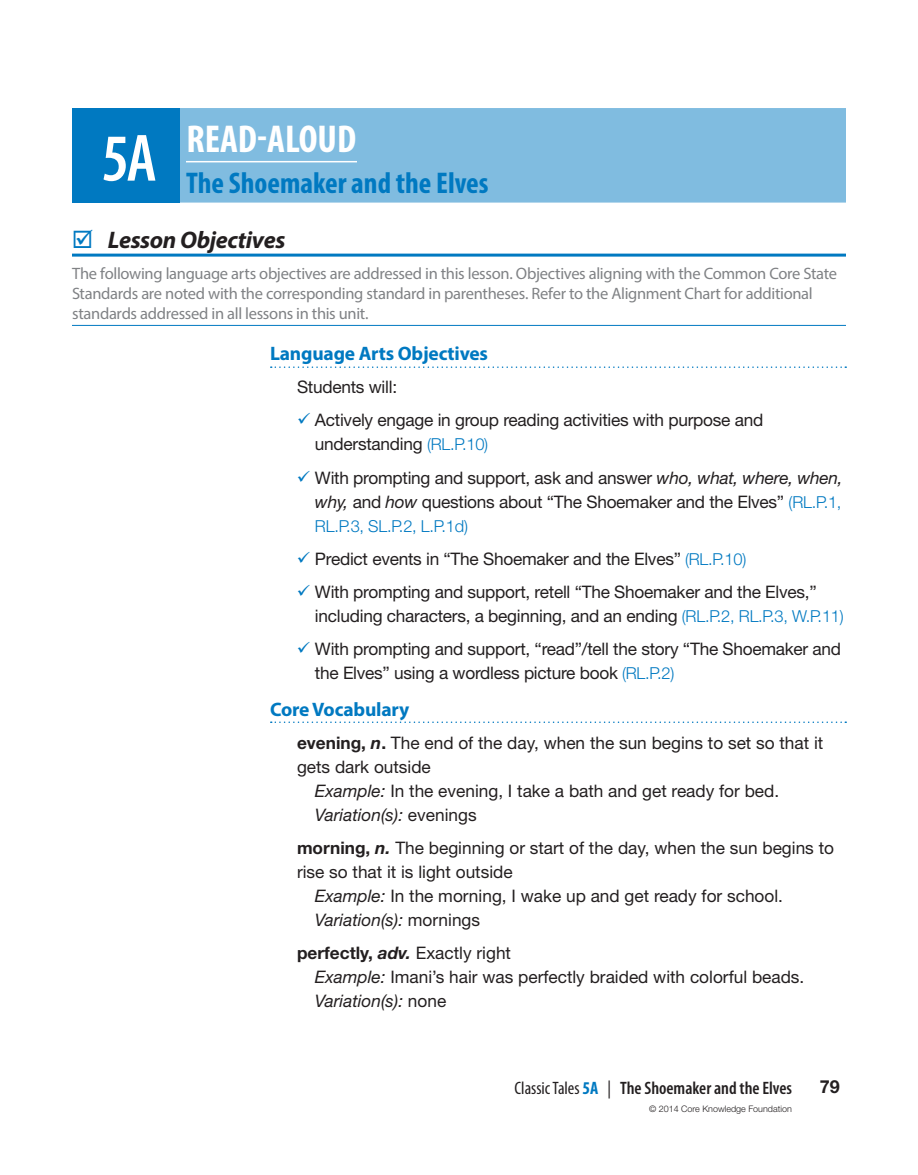
<style>
.page{position:relative;width:918px;height:1175px;background:#fff}
.page>*{position:absolute;margin:0;border:0;box-sizing:border-box;transform-origin:0 0}
.t1{font:700 condensed 39px "Myriad Pro";color:#fff}
.t2{font:700 condensed 30px "Myriad Pro";color:#0079c1}
.t3{font:italic 700 24px "Myriad Pro";letter-spacing:-.015em;color:#231f20}
.t4{font:700 19.5px "Myriad Pro";letter-spacing:-.01em;color:#0079c1}
.t5{font:600 condensed 18px "Myriad Pro";color:#231f20}
.t6{font:700 18px "Helvetica Neue LT Std";color:#231f20}
.t7{font:17.25px/33px "Helvetica Neue LT Std";letter-spacing:-.015em;color:#231f20}
.t8{font:italic 17.25px "Helvetica Neue LT Std";color:#231f20}
.t9{font:16.5px/19.8px "Myriad Pro";letter-spacing:-.02em;color:#808285}
.t10{font:300 16.5px "Helvetica Neue LT Std";color:#0079c1}
.t11{font:300 9px "Helvetica Neue LT Std";color:#231f20}
.s1{font-weight:600;font-size:67.5px}
.s2{font-weight:300;font-size:16.5px;color:#0079c1}
.s3{font-style:italic}
.s4{font-weight:700}
.s5{font-weight:700;font-style:italic}
.s6{font-style:normal}
.s7{font-weight:400}
.s8{font-weight:700;color:#0079c1}
</style>
<div class="page">
<hr style="left:72px;top:254px;width:774px;height:2px;background:#0079c1">
<hr style="left:72px;top:325px;width:774px;height:1px;background:#0079c1">
<svg style="left:271px;top:366px;width:575px;height:2px"></svg>
<svg style="left:271px;top:721px;width:575px;height:2px"></svg>
<div style="left:72px;top:108px;width:108px;height:94px;background:#0079c1"></div>
<div style="left:180px;top:108px;width:666px;height:94px;background:#80bce0"></div>
<hr style="left:186px;top:161px;width:171px;height:1px;background:#fff">
<h1 class="t1" style="left:102px;top:115px;width:256px"><span class="s1">5A</span> READ-ALOUD</h1>
<h2 class="t2" style="left:186px;top:164px;width:304px">The Shoemaker and the Elves</h2>
<h3 class="t3" style="left:108px;top:224px;width:179px">Lesson Objectives</h3>
<p class="t9" style="left:72px;top:264px;width:767px">The following language arts objectives are addressed in this lesson. Objectives aligning with the Common Core State<br>Standards are noted with the corresponding standard in parentheses. Refer to the Alignment Chart for additional standards addressed in all lessons in this unit.</p>
<p class="t4" style="left:270px;top:341px;width:220px">Language Arts Objectives</p>
<p class="t7" style="left:315px;top:370px;width:450px;text-indent:-18px">Students will:<br>Actively engage in group reading activities with purpose and</p>
<p class="t7" style="left:315px;top:427px;width:529px">understanding <span class="s2">(RL.P.10)<br></span>With prompting and support, ask and answer <span class="s3">who, what, where, when,</span></p>
<p class="t7" style="left:315px;top:484px;width:528px"><span class="s3">why,</span> and <span class="s3">how</span> questions about “The Shoemaker and the Elves” <span class="s2">(RL.P.1,</span></p>
<p class="t10" style="left:315px;top:515px;width:154px">RL.P.3, SL.P.2, L.P.1d)</p>
<p class="t7" style="left:315px;top:541px;width:503px">Predict events in “The Shoemaker and the Elves” <span class="s2">(RL.P.10)<br></span>With prompting and support, retell “The Shoemaker and the Elves,”</p>
<p class="t7" style="left:315px;top:598px;width:530px">including characters, a beginning, and an ending <span class="s2">(RL.P.2, RL.P.3, W.P.11)<br></span>With prompting and support, “read”/tell the story “The Shoemaker and</p>
<p class="t7" style="left:315px;top:655px;width:361px">the Elves” using a wordless picture book <span class="s2">(RL.P.2)</span></p>
<p class="t4" style="left:270px;top:696px;width:141px">Core Vocabulary</p>
<p class="t7" style="left:297px;top:725px;width:528px"><span class="s4">evening,</span> <span class="s5">n</span><span class="s4">.</span> The end of the day, when the sun begins to set so that it</p>
<p class="t7" style="left:297px;top:749px;width:135px">gets dark outside</p>
<p class="t7" style="left:315px;top:773px;width:466px"><span class="s3">Example:</span> In the evening, I take a bath and get ready for bed.</p>
<p class="t8" style="left:315px;top:804px;width:163px">Variation(s): <span class="s6">evenings</span></p>
<p class="t7" style="left:297px;top:830px;width:539px"><span class="s4">morning,</span> <span class="s5">n.</span> The beginning or start of the day, when the sun begins to</p>
<p class="t7" style="left:297px;top:854px;width:217px">rise so that it is light outside</p>
<p class="t7" style="left:315px;top:878px;width:470px"><span class="s3">Example:</span> In the morning, I wake up and get ready for school.</p>
<p class="t8" style="left:315px;top:909px;width:167px">Variation(s): <span class="s6">mornings</span></p>
<p class="t7" style="left:315px;top:940px;width:491px;line-height:24px;text-indent:-18px"><span class="s4">perfectly,</span> <span class="s5">adv.</span> Exactly right<br><span class="s3">Example:</span> Imani’s hair was perfectly braided with colorful beads.<br><span class="s3">Variation(s):</span> none</p>
<p class="t5" style="left:515px;top:1076px;width:279px"><span class="s7">Classic Tales</span> <span class="s8">5A</span> <span class="s7">|</span> The Shoemaker and the Elves</p>
<p class="t6" style="left:820px;top:1075px;width:22px">79</p>
<p class="t11" style="left:649px;top:1103px;width:144px">© 2014 Core Knowledge Foundation</p>
</div>
